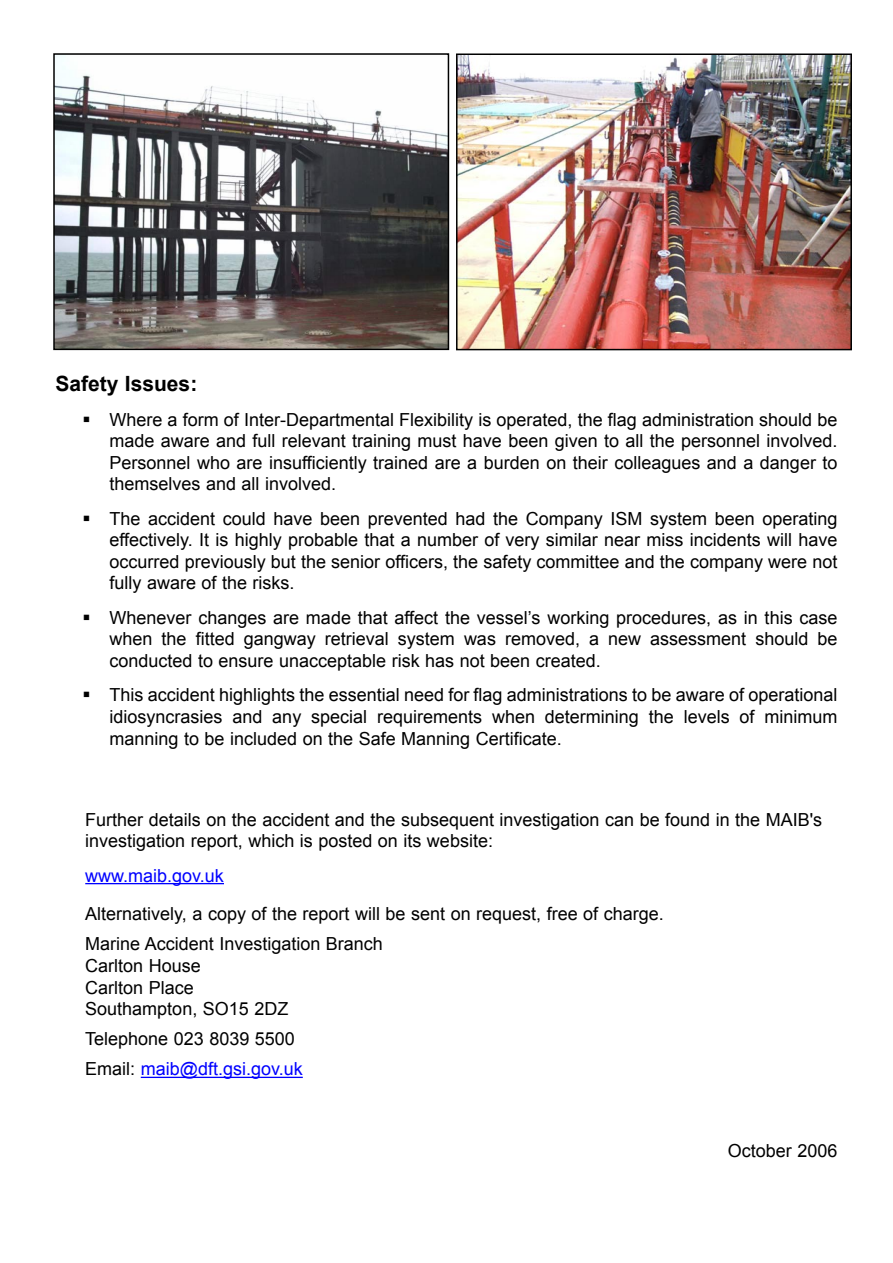
<style>
.page{position:relative;width:893px;height:1263px;background:#fff}
.page>*{position:absolute;margin:0;border:0;box-sizing:border-box;transform-origin:0 0}
.t1{font:700 21px "Arial";color:#000}
.t2{font:18px/21.6px "Arial";color:#000;text-align:justify}
.t3{font:18px "Arial";color:#00f}
.s1{color:#000}
</style>
<div class="page">
<hr style="left:85px;top:883px;width:139px;height:1px;background:#00f">
<hr style="left:141px;top:1077px;width:162px;height:1px;background:#00f">
<img style="left:56px;top:56px;width:390px;height:291px">
<div style="left:53px;top:53px;width:396px;height:297px;border:2px solid #000"></div>
<img style="left:459px;top:56px;width:390px;height:291px">
<div style="left:456px;top:53px;width:396px;height:297px;border:2px solid #000"></div>
<p class="t1" style="left:56px;top:369px;width:143px">Safety Issues:</p>
<p class="t2" style="left:110px;top:408px;width:729px;text-indent:-27px">▪ Where a form of Inter-Departmental Flexibility is operated, the flag administration should be made aware and full relevant training must have been given to all the personnel involved.<br>Personnel who are insufficiently trained are a burden on their colleagues and a danger to themselves and all involved.</p>
<p class="t2" style="left:110px;top:507px;width:729px;text-indent:-27px">▪ The accident could have been prevented had the Company ISM system been operating effectively. It is highly probable that a number of very similar near miss incidents will have occurred previously but the senior officers, the safety committee and the company were not fully aware of the risks.</p>
<p class="t2" style="left:110px;top:607px;width:729px;text-indent:-27px">▪ Whenever changes are made that affect the vessel’s working procedures, as in this case when the fitted gangway retrieval system was removed, a new assessment should be conducted to ensure unacceptable risk has not been created.</p>
<p class="t2" style="left:110px;top:684px;width:729px;text-indent:-27px">▪ This accident highlights the essential need for flag administrations to be aware of operational idiosyncrasies and any special requirements when determining the levels of minimum manning to be included on the Safe Manning Certificate.</p>
<p class="t2" style="left:85px;top:808px;width:738px">Further details on the accident and the subsequent investigation can be found in the MAIB's investigation report, which is posted on its website:</p>
<p class="t3" style="left:85px;top:863px;width:140px">www.maib.gov.uk</p>
<p class="t2" style="left:85px;top:903px;width:580px">Alternatively, a copy of the report will be sent on request, free of charge.</p>
<p class="t2" style="left:85px;top:933px;width:299px">Marine Accident Investigation Branch</p>
<p class="t2" style="left:85px;top:955px;width:117px">Carlton House</p>
<p class="t2" style="left:85px;top:976px;width:110px">Carlton Place</p>
<p class="t2" style="left:85px;top:998px;width:205px">Southampton, SO15 2DZ</p>
<p class="t2" style="left:85px;top:1028px;width:211px">Telephone 023 8039 5500</p>
<p class="t3" style="left:85px;top:1057px;width:219px"><span class="s1">Email:</span> maib@dft.gsi.gov.uk</p>
<p class="t2" style="left:728px;top:1139px;width:111px">October 2006</p>
</div>
